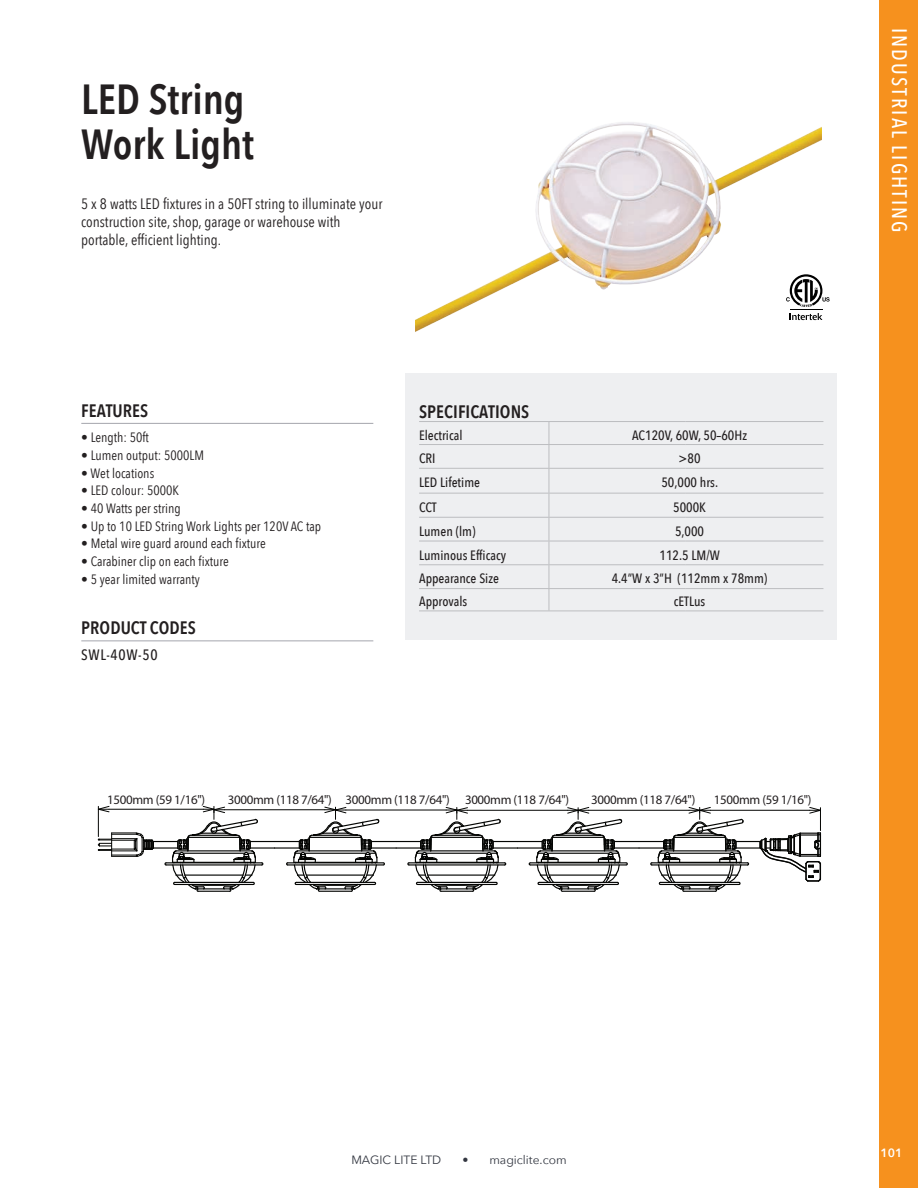
<style>
.page{position:relative;width:918px;height:1188px;background:#fff}
.page>*{position:absolute;margin:0;border:0;box-sizing:border-box;transform-origin:0 0}
.t1{font:600 42px/45px "Avenir Next Condensed";color:#231f20}
.t2{font:500 21px "Avenir Next Condensed";letter-spacing:.1em;color:#fff}
.t3{font:600 18px "Avenir Next Condensed";letter-spacing:.005em;color:#231f20}
.t4{font:15px/18px "Avenir Next Condensed";color:#231f20}
.t5{font:500 15px "Avenir Next Condensed";letter-spacing:.05em;color:#231f20}
.t6{font:13.5px "Avenir Next Condensed";color:#231f20}
.t7{font:500 13.5px "Avenir Next Condensed";color:#231f20}
.t8{font:12.9px "Myriad Pro";letter-spacing:-.025em;color:#231f20}
.t9{font:12px "Avenir Next";color:#323640}
.t10{font:600 12px "Avenir Next";color:#fff}
</style>
<div class="page">
<div style="left:879px;top:0;width:39px;height:1188px;background:#f6911e"></div>
<hr style="left:81px;top:423px;width:292px;height:1px;background:#a4a6ad">
<hr style="left:81px;top:640px;width:292px;height:1px;background:#a4a6ad">
<svg style="left:822px;top:287px;width:8px;height:15px"></svg>
<img style="left:416px;top:122px;width:406px;height:210px">
<div style="left:406px;top:373px;width:431px;height:266px;background:#eeeff1"></div>
<hr style="left:419px;top:421px;width:130px;height:1px;background:#bcbdc0">
<hr style="left:549px;top:421px;width:137px;height:1px;background:#bcbdc0">
<hr style="left:686px;top:421px;width:137px;height:1px;background:#bcbdc0">
<hr style="left:419px;top:444px;width:130px;height:1px;background:#bcbdc0">
<hr style="left:549px;top:444px;width:137px;height:1px;background:#bcbdc0">
<hr style="left:686px;top:444px;width:137px;height:1px;background:#bcbdc0">
<hr style="left:419px;top:468px;width:130px;height:1px;background:#bcbdc0">
<hr style="left:549px;top:468px;width:137px;height:1px;background:#bcbdc0">
<hr style="left:686px;top:468px;width:137px;height:1px;background:#bcbdc0">
<hr style="left:419px;top:493px;width:130px;height:1px;background:#bcbdc0">
<hr style="left:549px;top:493px;width:137px;height:1px;background:#bcbdc0">
<hr style="left:686px;top:493px;width:137px;height:1px;background:#bcbdc0">
<hr style="left:419px;top:517px;width:130px;height:1px;background:#bcbdc0">
<hr style="left:549px;top:517px;width:137px;height:1px;background:#bcbdc0">
<hr style="left:686px;top:517px;width:137px;height:1px;background:#bcbdc0">
<hr style="left:419px;top:541px;width:130px;height:1px;background:#bcbdc0">
<hr style="left:549px;top:541px;width:137px;height:1px;background:#bcbdc0">
<hr style="left:686px;top:541px;width:137px;height:1px;background:#bcbdc0">
<hr style="left:419px;top:564px;width:130px;height:1px;background:#bcbdc0">
<hr style="left:549px;top:564px;width:137px;height:1px;background:#bcbdc0">
<hr style="left:686px;top:564px;width:137px;height:1px;background:#bcbdc0">
<hr style="left:419px;top:588px;width:130px;height:1px;background:#bcbdc0">
<hr style="left:549px;top:588px;width:137px;height:1px;background:#bcbdc0">
<svg style="left:549px;top:422px;width:1px;height:189px"></svg>
<hr style="left:686px;top:588px;width:137px;height:1px;background:#bcbdc0">
<hr style="left:419px;top:611px;width:130px;height:1px;background:#bcbdc0">
<hr style="left:549px;top:611px;width:137px;height:1px;background:#bcbdc0">
<hr style="left:686px;top:611px;width:137px;height:1px;background:#bcbdc0">
<svg style="left:97px;top:806px;width:725px;height:86px"></svg>
<h1 class="t1" style="left:81px;top:76px;width:175px">LED String<br>Work Light</h1>
<p class="t4" style="left:81px;top:194px;width:303px">5 x 8 watts LED fixtures in a 50FT string to illuminate your construction site, shop, garage or warehouse with portable, efficient lighting.</p>
<h3 class="t3" style="left:81px;top:395px;width:68px">FEATURES</h3>
<p class="t6" style="left:81px;top:426px;width:69px">• Length: 50ft</p>
<p class="t6" style="left:81px;top:444px;width:124px">• Lumen output: 5000LM</p>
<p class="t6" style="left:81px;top:461px;width:74px">• Wet locations</p>
<p class="t6" style="left:81px;top:479px;width:99px">• LED colour: 5000K</p>
<p class="t6" style="left:81px;top:497px;width:101px">• 40 Watts per string</p>
<p class="t6" style="left:81px;top:514px;width:241px">• Up to 10 LED String Work Lights per 120V AC tap</p>
<p class="t6" style="left:81px;top:532px;width:186px">• Metal wire guard around each fixture</p>
<p class="t6" style="left:81px;top:550px;width:149px">• Carabiner clip on each fixture</p>
<p class="t6" style="left:81px;top:568px;width:120px">• 5 year limited warranty</p>
<h3 class="t3" style="left:81px;top:613px;width:116px">PRODUCT CODES</h3>
<p class="t5" style="left:81px;top:646px;width:78px">SWL-40W-50</p>
<h3 class="t3" style="left:419px;top:396px;width:112px">SPECIFICATIONS</h3>
<p class="t7" style="left:419px;top:427px;width:45px">Electrical</p>
<p class="t7" style="left:632px;top:427px;width:116px">AC120V, 60W, 50–60Hz</p>
<p class="t7" style="left:419px;top:450px;width:18px">CRI</p>
<p class="t7" style="left:679px;top:450px;width:24px">&gt;80</p>
<p class="t7" style="left:419px;top:475px;width:63px">LED Lifetime</p>
<p class="t7" style="left:661px;top:475px;width:58px">50,000 hrs.</p>
<p class="t7" style="left:419px;top:499px;width:19px">CCT</p>
<p class="t7" style="left:673px;top:499px;width:34px">5000K</p>
<p class="t7" style="left:419px;top:523px;width:58px">Lumen (lm)</p>
<p class="t7" style="left:675px;top:523px;width:31px">5,000</p>
<p class="t7" style="left:419px;top:547px;width:88px">Luminous Efficacy</p>
<p class="t7" style="left:660px;top:547px;width:62px">112.5 LM/W</p>
<p class="t7" style="left:419px;top:571px;width:81px">Appearance Size</p>
<p class="t7" style="left:612px;top:571px;width:157px">4.4”W x 3”H (112mm x 78mm)</p>
<p class="t7" style="left:419px;top:594px;width:50px">Approvals</p>
<p class="t7" style="left:674px;top:594px;width:33px">cETLus</p>
<p class="t8" style="left:107px;top:791px;width:99px">1500mm (59 1/16")</p>
<p class="t8" style="left:228px;top:791px;width:343px">3000mm (118 7/64") 3000mm (118 7/64") 3000mm (118 7/64")</p>
<p class="t8" style="left:591px;top:791px;width:106px">3000mm (118 7/64")</p>
<p class="t8" style="left:714px;top:791px;width:99px">1500mm (59 1/16")</p>
<h2 class="t2" style="left:912px;top:28px;width:206px;rotate:90deg">INDUSTRIAL LIGHTING</h2>
<p class="t9" style="left:351px;top:1150px;width:92px">MAGIC LITE LTD</p>
<p class="t9" style="left:462px;top:1150px;width:106px">• magiclite.com</p>
<p class="t10" style="left:880px;top:1142px;width:23px">101</p>
</div>
